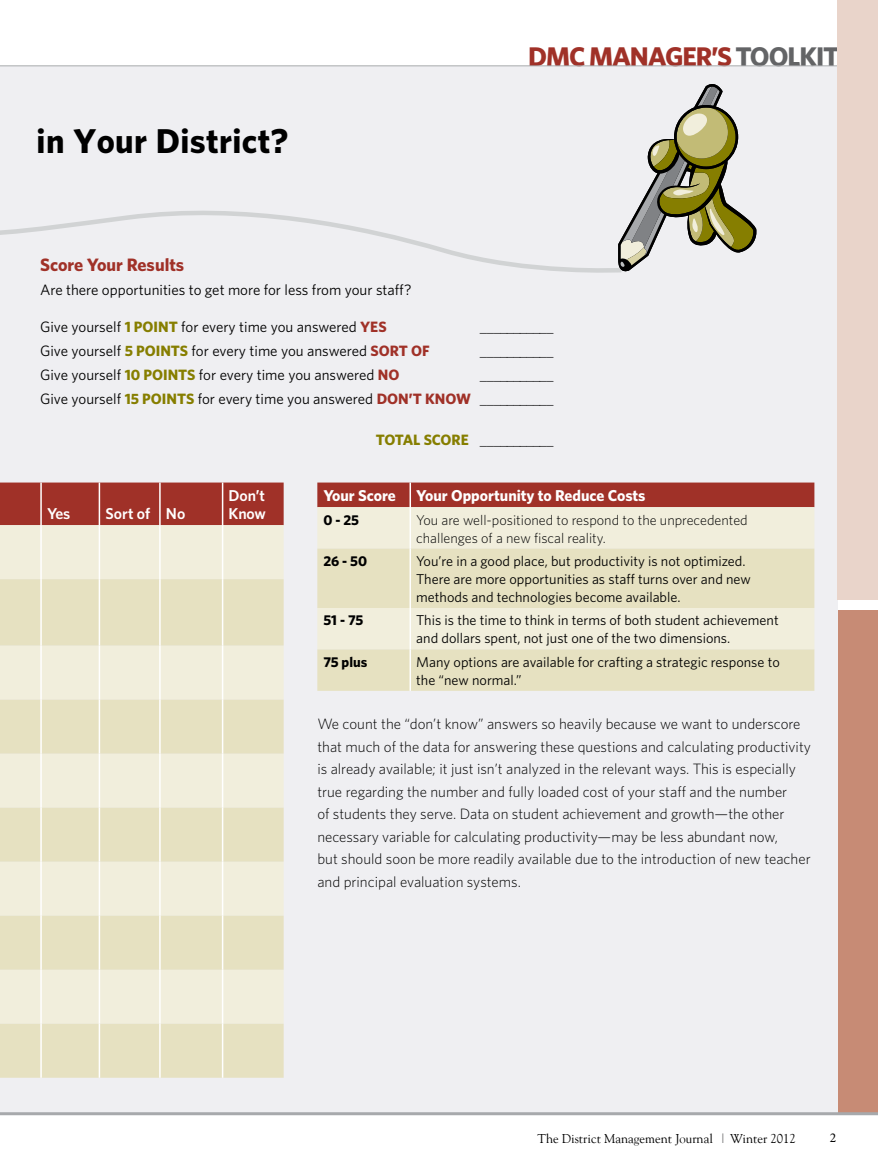
<style>
.page{position:relative;width:878px;height:1175px;background:#fff}
.page>*{position:absolute;margin:0;border:0;box-sizing:border-box;transform-origin:0 0}
.t1{font:700 34.5px "Whitney";letter-spacing:.01em;color:#000}
.t2{font:700 27px "Whitney";letter-spacing:-.04em;color:#636466}
.t3{font:700 27px "Whitney";color:#a03128}
.t4{font:700 18px "Whitney";color:#a03128}
.t5{font:700 15.75px "Whitney";color:#fff}
.t6{font:600 15.75px/18px "Whitney";letter-spacing:-.01em;color:#fff}
.t7{font:300 15px/22.5px "Whitney";color:#000}
.t8{font:15px/24px "Whitney";color:#000;text-align:right}
.t9{font:14.25px/18px "Whitney";color:#000}
.t10{font:300 14.25px/18px "Whitney";color:#000}
.t11{font:700 14.25px "Whitney";color:#000}
.t12{font:13.5px "Minion Pro";color:#000}
.t13{font:12.75px "Goudy";color:#000}
.s1{color:#a03128}
.s2{font-weight:700;color:#867e00}
.s3{font-weight:700;color:#a03128}
.s4{font-weight:300}
.s5{color:#636466}
</style>
<div class="page">
<div style="left:837px;top:610px;width:41px;height:504px;background:#c78b75"></div>
<div style="left:0;top:66px;width:837px;height:1047px;background:#efeff2"></div>
<hr style="left:0;top:66px;width:878px;height:1px;background:#a7a9ac">
<hr style="left:0;top:1112px;width:878px;height:3px;background:#a7a9ac">
<div style="left:0;top:482px;width:284px;height:43px;background:#a03128"></div>
<div style="left:0;top:525px;width:284px;height:54px;background:#f1eedc"></div>
<svg style="left:0;top:579px;width:284px;height:498px;background:#eae6cc"></svg>
<hr style="left:40px;top:482px;width:2px;height:43px;background:#fff">
<hr style="left:99px;top:482px;width:1px;height:43px;background:#fff">
<hr style="left:159px;top:482px;width:2px;height:43px;background:#fff">
<hr style="left:222px;top:482px;width:1px;height:43px;background:#fff">
<hr style="left:40px;top:525px;width:2px;height:54px;background:#fff">
<hr style="left:99px;top:525px;width:1px;height:54px;background:#fff">
<hr style="left:159px;top:525px;width:2px;height:54px;background:#fff">
<hr style="left:222px;top:525px;width:1px;height:54px;background:#fff">
<hr style="left:40px;top:579px;width:2px;height:66px;background:#fff">
<hr style="left:99px;top:579px;width:1px;height:66px;background:#fff">
<hr style="left:159px;top:579px;width:2px;height:66px;background:#fff">
<hr style="left:222px;top:579px;width:1px;height:66px;background:#fff">
<hr style="left:40px;top:645px;width:2px;height:54px;background:#fff">
<hr style="left:99px;top:645px;width:1px;height:54px;background:#fff">
<hr style="left:159px;top:645px;width:2px;height:54px;background:#fff">
<hr style="left:222px;top:645px;width:1px;height:54px;background:#fff">
<hr style="left:40px;top:753px;width:2px;height:54px;background:#fff">
<hr style="left:99px;top:753px;width:1px;height:54px;background:#fff">
<hr style="left:159px;top:753px;width:2px;height:54px;background:#fff">
<hr style="left:222px;top:753px;width:1px;height:54px;background:#fff">
<hr style="left:40px;top:861px;width:2px;height:54px;background:#fff">
<hr style="left:99px;top:861px;width:1px;height:54px;background:#fff">
<hr style="left:159px;top:861px;width:2px;height:54px;background:#fff">
<hr style="left:222px;top:861px;width:1px;height:54px;background:#fff">
<hr style="left:40px;top:969px;width:2px;height:54px;background:#fff">
<hr style="left:99px;top:969px;width:1px;height:54px;background:#fff">
<hr style="left:159px;top:969px;width:2px;height:54px;background:#fff">
<hr style="left:222px;top:969px;width:1px;height:54px;background:#fff">
<hr style="left:40px;top:699px;width:2px;height:54px;background:#fff">
<hr style="left:99px;top:699px;width:1px;height:54px;background:#fff">
<hr style="left:159px;top:699px;width:2px;height:54px;background:#fff">
<hr style="left:222px;top:699px;width:1px;height:54px;background:#fff">
<hr style="left:40px;top:807px;width:2px;height:54px;background:#fff">
<hr style="left:99px;top:807px;width:1px;height:54px;background:#fff">
<hr style="left:159px;top:807px;width:2px;height:54px;background:#fff">
<hr style="left:222px;top:807px;width:1px;height:54px;background:#fff">
<hr style="left:40px;top:915px;width:2px;height:54px;background:#fff">
<hr style="left:99px;top:915px;width:1px;height:54px;background:#fff">
<hr style="left:159px;top:915px;width:2px;height:54px;background:#fff">
<hr style="left:222px;top:915px;width:1px;height:54px;background:#fff">
<hr style="left:40px;top:1023px;width:2px;height:54px;background:#fff">
<hr style="left:99px;top:1023px;width:1px;height:54px;background:#fff">
<hr style="left:159px;top:1023px;width:2px;height:54px;background:#fff">
<hr style="left:222px;top:1023px;width:1px;height:54px;background:#fff">
<div style="left:317px;top:482px;width:497px;height:25px;background:#a03128"></div>
<div style="left:317px;top:507px;width:497px;height:41px;background:#f1eedc"></div>
<svg style="left:317px;top:548px;width:497px;height:143px;background:#e9e4c9"></svg>
<hr style="left:409px;top:482px;width:2px;height:25px;background:#fff">
<hr style="left:409px;top:507px;width:2px;height:41px;background:#fff">
<hr style="left:409px;top:548px;width:2px;height:60px;background:#fff">
<hr style="left:409px;top:608px;width:2px;height:41px;background:#fff">
<hr style="left:409px;top:649px;width:2px;height:42px;background:#fff">
<svg style="left:0;top:210px;width:621px;height:63px"></svg>
<svg style="left:618px;top:84px;width:139px;height:188px"></svg>
<div style="left:837px;top:0;width:41px;height:599px;background:#e9d4ca"></div>
<h1 class="t1" style="left:37px;top:118px;width:253px">in Your District?</h1>
<h2 class="t3" style="left:528px;top:38px;width:80px">DMC Manage</h2>
<h2 class="t2" style="left:695px;top:38px;width:132px"><span class="s1">r’s</span> ToolKit</h2>
<p class="t4" style="left:40px;top:252px;width:146px">Score Your Results</p>
<p class="t8" style="left:40px;top:277px;width:373px">Are there opportunities to get more for less from your staff?</p>
<p class="t8" style="left:40px;top:314px;width:348px">Give yourself <span class="s2">1 POINT</span> for every time you answered <span class="s3">YES</span></p>
<p class="t7" style="left:480px;top:315px;width:75px">___________</p>
<p class="t8" style="left:40px;top:338px;width:391px">Give yourself <span class="s2">5 POINTS</span> for every time you answered <span class="s3">SORT OF</span></p>
<p class="t7" style="left:480px;top:339px;width:75px">___________</p>
<p class="t8" style="left:40px;top:362px;width:360px">Give yourself <span class="s2">10 POINTS</span> for every time you answered <span class="s3">NO</span></p>
<p class="t8" style="left:40px;top:362px;width:515px"><span class="s4">___________<br></span>Give yourself <span class="s2">15 POINTS</span> for every time you answered <span class="s3">DON’T KNOW</span> <span class="s4">___________</span></p>
<p class="t7" style="left:376px;top:428px;width:179px"><span class="s2">TOTAL SCOR E</span> ___________</p>
<p class="t6" style="left:47px;top:504px;width:25px">Yes</p>
<p class="t6" style="left:105px;top:504px;width:81px">Sort of No</p>
<p class="t6" style="left:228px;top:486px;width:39px">Don’t<br>Know</p>
<p class="t5" style="left:323px;top:485px;width:74px">Your Score</p>
<p class="t5" style="left:416px;top:485px;width:231px">Your Opportunity to Reduce Costs</p>
<p class="t11" style="left:323px;top:510px;width:37px">0 - 25</p>
<p class="t10" style="left:416px;top:510px;width:333px">You are well-positioned to respond to the unprecedented challenges of a new fiscal reality.</p>
<p class="t11" style="left:323px;top:551px;width:45px">26 - 50</p>
<p class="t9" style="left:416px;top:551px;width:336px">You’re in a good place, but productivity is not optimized.<br>There are more opportunities as staff turns over and new methods and technologies become available.</p>
<p class="t11" style="left:323px;top:611px;width:42px">51 - 75</p>
<p class="t9" style="left:416px;top:611px;width:364px">This is the time to think in terms of both student achievement and dollars spent, not just one of the two dimensions.</p>
<p class="t11" style="left:323px;top:652px;width:46px">75 plus</p>
<p class="t9" style="left:416px;top:652px;width:365px">Many options are available for crafting a strategic response to the “new normal.”</p>
<p class="t7" style="left:317px;top:712px;width:495px">We count the “don’t know” answers so heavily because we want to underscore that much of the data for answering these questions and calculating productivity is already available; it just isn’t analyzed in the relevant ways. This is especially true regarding the number and fully loaded cost of your staff and the number<br>of students they serve. Data on student achievement and growth—the other necessary variable for calculating productivity—may be less abundant now,<br>but should soon be more readily available due to the introduction of new teacher and principal evaluation systems.</p>
<p class="t13" style="left:537px;top:1130px;width:260px">The District Management Journal <span class="s5">|</span> Winter 2012</p>
<p class="t12" style="left:829px;top:1128px;width:8px">2</p>
</div>
